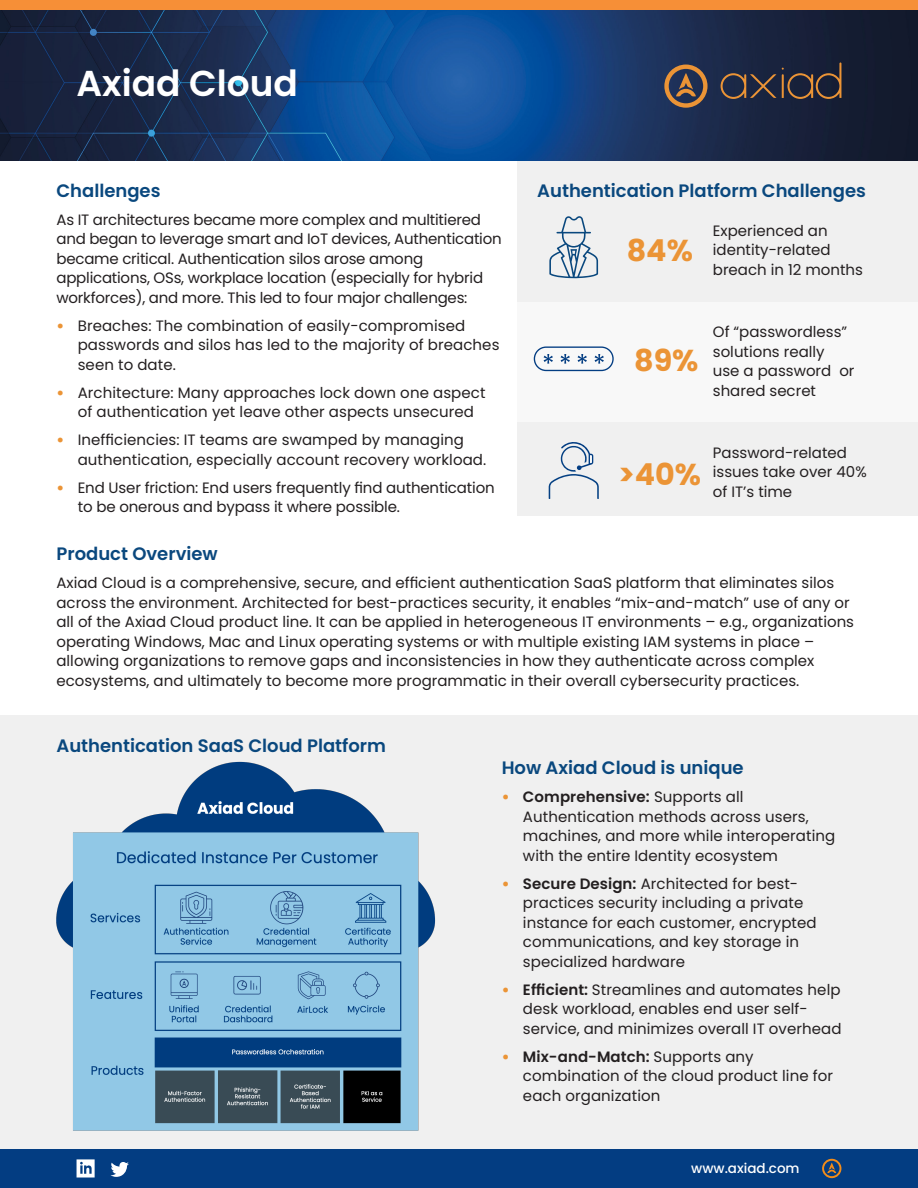
<style>
.page{position:relative;width:918px;height:1188px;background:#fff}
.page>*{position:absolute;margin:0;border:0;box-sizing:border-box;transform-origin:0 0}
.t1{font:600 36px "Poppins";color:#fff}
.t2{font:700 30.15px "Poppins";color:#eb9436}
.t3{font:600 18px "Poppins";color:#0a487e}
.t4{font:15px/19.5px "Poppins";color:#231f20}
.t5{font:500 13.5px "Poppins";color:#fff}
.s1{font-weight:800;color:#eb9436}
.s2{font-weight:600}
</style>
<div class="page">
<div style="left:0;top:1149px;width:918px;height:39px;background:#033d82"></div>
<svg style="left:110px;top:1162px;width:19px;height:15px"></svg>
<svg style="left:77px;top:1159px;width:18px;height:19px"></svg>
<svg style="left:822px;top:1159px;width:19px;height:19px"></svg>
<div style="left:0;top:716px;width:918px;height:433px;background:#f0f0f0"></div>
<div style="left:517px;top:135px;width:401px;height:381px;background:#f0f0f0"></div>
<div style="left:517px;top:302px;width:401px;height:119px;background:#f8f8f8"></div>
<img style="left:0;top:10px;width:918px;height:150px">
<div style="left:0;top:0;width:918px;height:10px;background:#f68f37"></div>
<svg style="left:664px;top:65px;width:44px;height:43px;background:#685449"></svg>
<svg style="left:782px;top:62px;width:59px;height:37px;background:#3e3538"></svg>
<svg style="left:721px;top:73px;width:55px;height:26px"></svg>
<svg style="left:549px;top:216px;width:49px;height:62px"></svg>
<svg style="left:549px;top:442px;width:50px;height:57px"></svg>
<svg style="left:544px;top:354px;width:9px;height:10px"></svg>
<svg style="left:561px;top:354px;width:9px;height:10px"></svg>
<svg style="left:578px;top:354px;width:9px;height:10px"></svg>
<svg style="left:595px;top:354px;width:9px;height:10px"></svg>
<div style="left:534px;top:346px;width:80px;height:25px;border:1px solid #033d82;border-radius:12px"></div>
<img style="left:56px;top:762px;width:380px;height:368px">
<h1 class="t1" style="left:77px;top:62px;width:223px">Axiad Cloud</h1>
<p class="t3" style="left:56px;top:180px;width:106px">Challenges</p>
<p class="t4" style="left:56px;top:210px;width:447px">As IT architectures became more complex and multitiered and began to leverage smart and IoT devices, Authentication became critical. Authentication silos arose among applications, OSs, workplace location (especially for hybrid workforces), and more. This led to four major challenges:</p>
<p class="t4" style="left:78px;top:316px;width:423px;text-indent:-21px"><span class="s1">•</span> Breaches: The combination of easily-compromised passwords and silos has led to the majority of breaches seen to date.</p>
<p class="t4" style="left:78px;top:383px;width:409px;text-indent:-21px"><span class="s1">•</span> Architecture: Many approaches lock down one aspect of authentication yet leave other aspects unsecured</p>
<p class="t4" style="left:78px;top:431px;width:410px;text-indent:-21px"><span class="s1">•</span> Inefficiencies: IT teams are swamped by managing authentication, especially account recovery workload.</p>
<p class="t4" style="left:78px;top:478px;width:419px;text-indent:-21px"><span class="s1">•</span> End User friction: End users frequently find authentication to be onerous and bypass it where possible.</p>
<p class="t3" style="left:537px;top:180px;width:330px">Authentication Platform Challenges</p>
<h2 class="t2" style="left:627px;top:233px;width:68px">84%</h2>
<p class="t4" style="left:713px;top:221px;width:152px">Experienced an identity-related breach in 12 months</p>
<h2 class="t2" style="left:634px;top:343px;width:66px">89%</h2>
<p class="t4" style="left:713px;top:323px;width:143px">Of “passwordless” solutions really use a password or shared secret</p>
<h2 class="t2" style="left:619px;top:457px;width:84px">&gt;40%</h2>
<p class="t4" style="left:713px;top:443px;width:155px">Password-related issues take over 40% of IT’s time</p>
<p class="t3" style="left:56px;top:543px;width:163px">Product Overview</p>
<p class="t4" style="left:56px;top:573px;width:799px">Axiad Cloud is a comprehensive, secure, and efficient authentication SaaS platform that eliminates silos across the environment. Architected for best-practices security, it enables “mix-and-match” use of any or all of the Axiad Cloud product line. It can be applied in heterogeneous IT environments – e.g., organizations operating Windows, Mac and Linux operating systems or with multiple existing IAM systems in place – allowing organizations to remove gaps and inconsistencies in how they authenticate across complex ecosystems, and ultimately to become more programmatic in their overall cybersecurity practices.</p>
<p class="t3" style="left:56px;top:735px;width:331px">Authentication SaaS Cloud Platform</p>
<p class="t3" style="left:502px;top:758px;width:243px">How Axiad Cloud is unique</p>
<p class="t4" style="left:523px;top:787px;width:314px;text-indent:-21px"><span class="s1">•</span> <span class="s2">Comprehensive:</span> Supports all Authentication methods across users, machines, and more while interoperating with the entire Identity ecosystem</p>
<p class="t4" style="left:523px;top:874px;width:295px;text-indent:-21px"><span class="s1">•</span> <span class="s2">Secure Design:</span> Architected for best&shy;practices security including a private instance for each customer, encrypted communications, and key storage in specialized hardware</p>
<p class="t4" style="left:523px;top:980px;width:320px;text-indent:-21px"><span class="s1">•</span> <span class="s2">Efficient:</span> Streamlines and automates help desk workload, enables end user self&shy;service, and minimizes overall IT overhead</p>
<p class="t4" style="left:523px;top:1047px;width:312px;text-indent:-21px"><span class="s1">•</span> <span class="s2">Mix-and-Match:</span> Supports any combination of the cloud product line for each organization</p>
<p class="t5" style="left:691px;top:1160px;width:110px">www.axiad.com</p>
</div>
